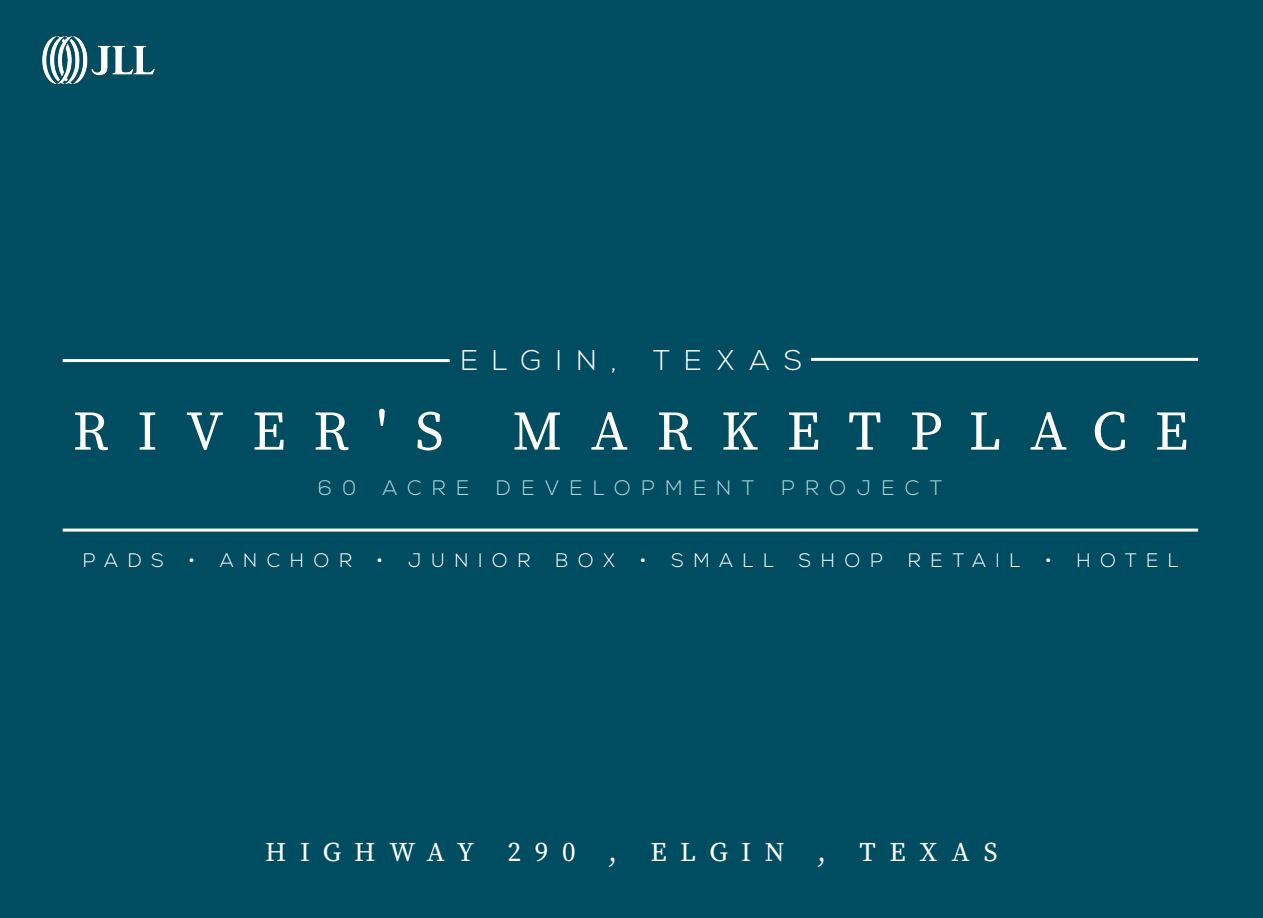
<style>
.page{position:relative;width:1263px;height:918px;background:#004d62}
.page>*{position:absolute;margin:0;border:0;box-sizing:border-box;transform-origin:0 0}
.t1{font:55.5px "Source Serif Variable";letter-spacing:.51em;color:#fff}
.t2{font:300 28.5px "Nexa";letter-spacing:.5em;color:#fff}
.t3{font:27px "Source Serif Variable";letter-spacing:.5em;color:#fff}
.t4{font:300 21px "Nexa";letter-spacing:.5em;color:#aad5df}
.t5{font:300 19.5px "Nexa";letter-spacing:.51em;color:#fff}
</style>
<div class="page">
<img style="left:42px;top:36px;width:113px;height:48px">
<hr style="left:63px;top:359px;width:387px;height:3px;background:#fff">
<hr style="left:811px;top:358px;width:387px;height:3px;background:#fff">
<hr style="left:63px;top:529px;width:1135px;height:3px;background:#fff">
<h2 class="t2" style="left:461px;top:343px;width:157px">ELGIN,</h2>
<h2 class="t2" style="left:653px;top:343px;width:150px">TEXAS</h2>
<h1 class="t1" style="left:73px;top:394px;width:1117px">RIVER'S MARKETPLACE</h1>
<p class="t4" style="left:318px;top:476px;width:39px">6 0</p>
<p class="t4" style="left:383px;top:476px;width:88px">ACRE</p>
<p class="t4" style="left:496px;top:476px;width:260px">DEVELOPMENT</p>
<p class="t4" style="left:781px;top:476px;width:163px">PROJECT</p>
<p class="t5" style="left:83px;top:549px;width:82px">PADS</p>
<p class="t5" style="left:189px;top:549px;width:165px">• ANCHOR</p>
<p class="t5" style="left:377px;top:549px;width:155px">• JUNIOR</p>
<p class="t5" style="left:555px;top:549px;width:61px">BOX</p>
<p class="t5" style="left:640px;top:549px;width:135px">• SMALL</p>
<p class="t5" style="left:799px;top:549px;width:86px">SHOP</p>
<p class="t5" style="left:908px;top:549px;width:114px">RETAIL</p>
<p class="t5" style="left:1045px;top:549px;width:135px">• HOTEL</p>
<h3 class="t3" style="left:265px;top:834px;width:734px">HIGHWAY 290 , ELGIN , TEXAS</h3>
</div>
